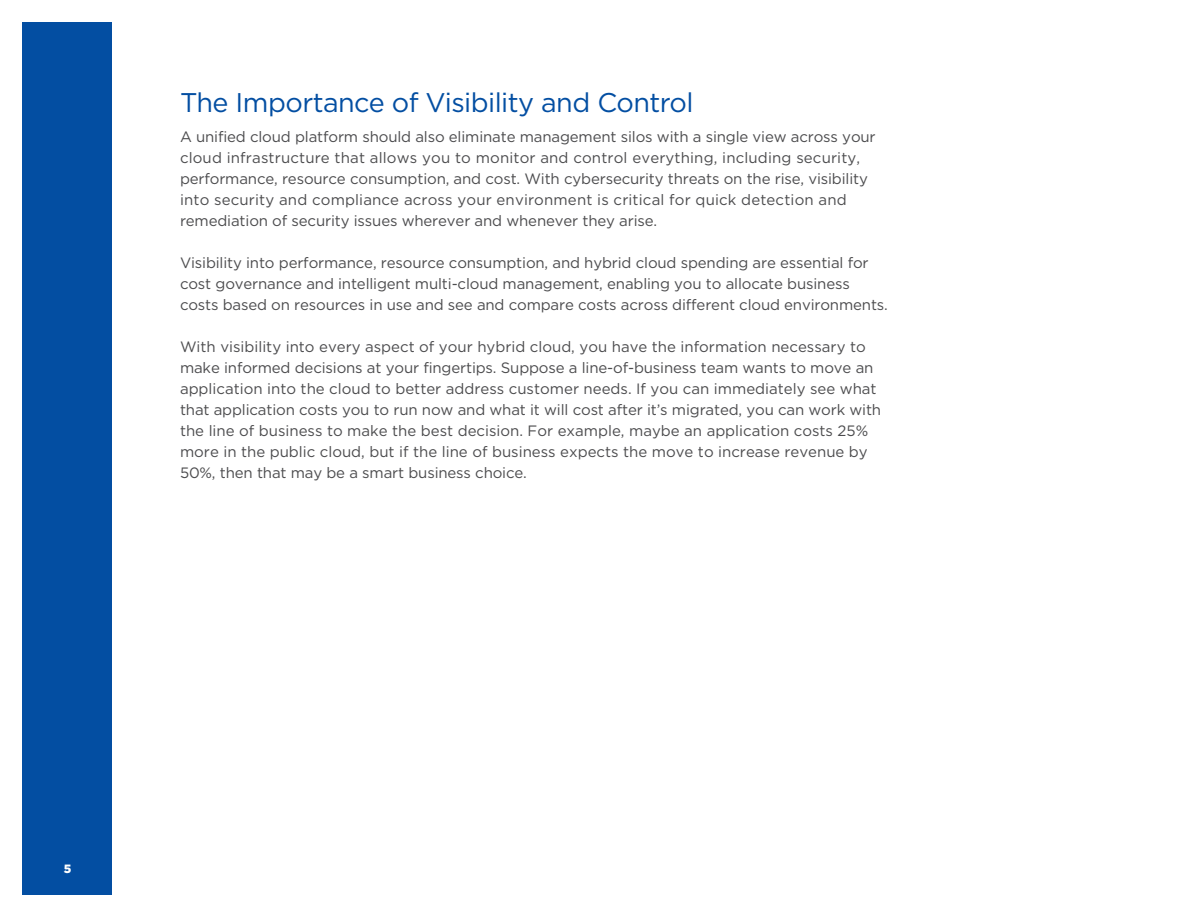
<style>
.page{position:relative;width:1188px;height:918px;background:#fff}
.page>*{position:absolute;margin:0;border:0;box-sizing:border-box;transform-origin:0 0}
.t1{font:27px "Gotham";letter-spacing:-.02em;color:#034ea2}
.t2{font:15px/21px "Gotham";letter-spacing:-.01em;color:#4c4c4e}
.t3{font:900 12px "Gotham";color:#fff}
</style>
<div class="page">
<div style="left:22px;top:22px;width:90px;height:874px;background:#034ea2"></div>
<h1 class="t1" style="left:180px;top:85px;width:515px">The Importance of Visibility and Control</h1>
<p class="t2" style="left:180px;top:125px;width:697px">A unified cloud platform should also eliminate management silos with a single view across your cloud infrastructure that allows you to monitor and control everything, including security, performance, resource consumption, and cost. With cybersecurity threats on the rise, visibility into security and compliance across your environment is critical for quick detection and remediation of security issues wherever and whenever they arise.</p>
<p class="t2" style="left:180px;top:251px;width:709px">Visibility into performance, resource consumption, and hybrid cloud spending are essential for cost governance and intelligent multi-cloud management, enabling you to allocate business costs based on resources in use and see and compare costs across different cloud environments.</p>
<p class="t2" style="left:180px;top:335px;width:703px">With visibility into every aspect of your hybrid cloud, you have the information necessary to make informed decisions at your fingertips. Suppose a line-of-business team wants to move an application into the cloud to better address customer needs. If you can immediately see what that application costs you to run now and what it will cost after it’s migrated, you can work with the line of business to make the best decision. For example, maybe an application costs 25% more in the public cloud, but if the line of business expects the move to increase revenue by 50%, then that may be a smart business choice.</p>
<p class="t3" style="left:64px;top:860px;width:9px">5</p>
</div>
